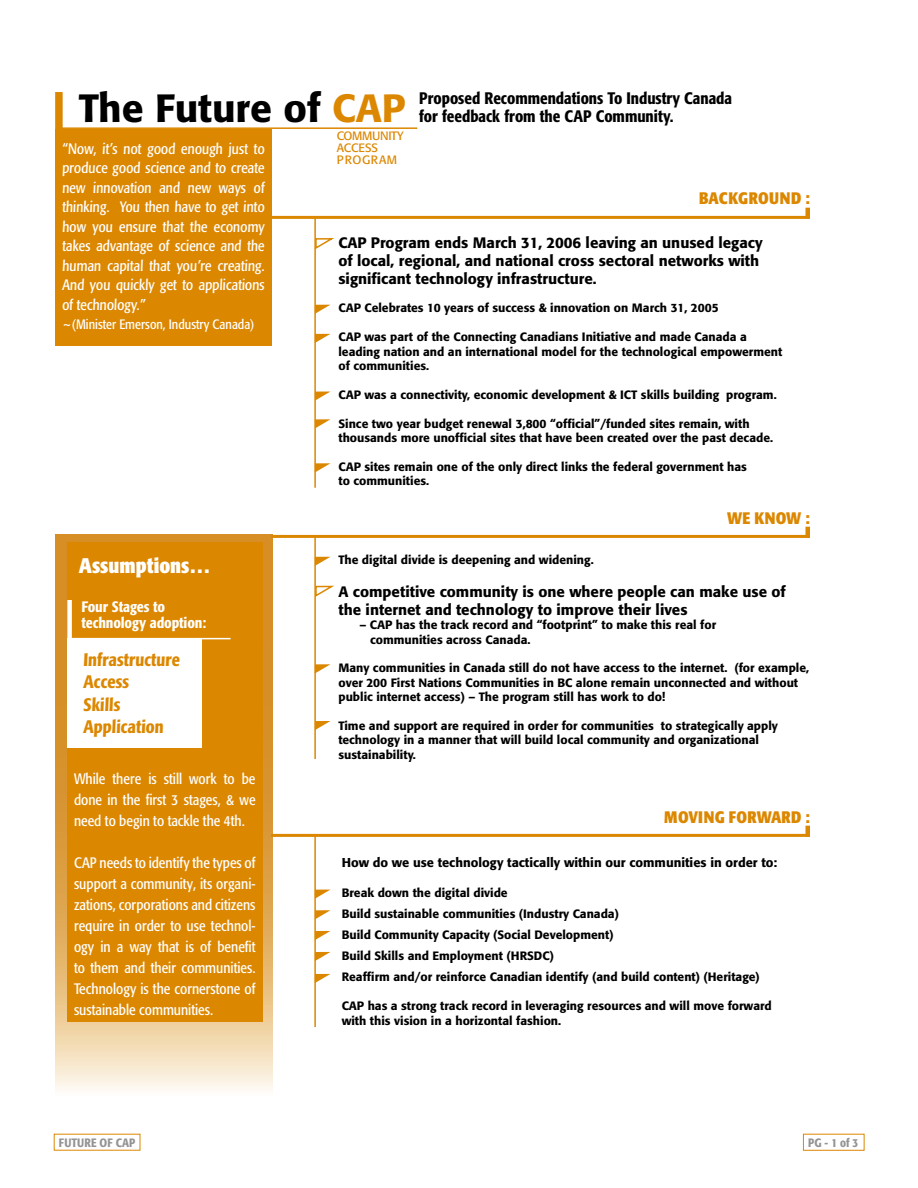
<style>
.page{position:relative;width:918px;height:1188px;background:#fff}
.page>*{position:absolute;margin:0;border:0;box-sizing:border-box;transform-origin:0 0}
.t1{font:500 39px "Formata";color:#000}
.t2{font:700 condensed 21px "Formata";color:#fff}
.t3{font:500 condensed 18px/22.5px "Formata";color:#dc8700}
.t4{font:500 condensed 16.5px/18px "Formata";color:#000}
.t5{font:700 condensed 16.5px "Formata";letter-spacing:.02em;color:#dc8700}
.t6{font:condensed 15px/21px "Formata";color:#fff;text-align:justify}
.t7{font:500 15px/18px "Formata";color:#000}
.t8{font:500 condensed 15px/16.5px "Formata";color:#fff}
.t9{font:condensed 13.5px "Formata";color:#fff}
.t10{font:500 12.75px "Formata";color:#000}
.t11{font:500 12px/14.4px "Formata";color:#000}
.t12{font:12px/12px "Formata";letter-spacing:-.02em;color:#dc8700}
.t13{font:500 condensed 12px "Formata";letter-spacing:.005em;color:#939393}
.s1{color:#dc8700}
</style>
<div class="page">
<div style="left:55px;top:92px;width:8px;height:53px;background:#dc8700"></div>
<hr style="left:61px;top:127px;width:356px;height:2px;background:#dc8700">
<div style="left:55px;top:129px;width:216px;height:216px;background:#dc8700"></div>
<svg style="left:55px;top:535px;width:218px;height:555px;background:#e9c184"></svg>
<div style="left:67px;top:542px;width:195px;height:480px;background:#dc8700"></div>
<div style="left:67px;top:638px;width:135px;height:110px;background:#fff"></div>
<div style="left:67px;top:600px;width:5px;height:39px;background:#fff"></div>
<hr style="left:68px;top:638px;width:163px;height:1px;background:#fff">
<hr style="left:806px;top:208px;width:4px;height:11px;background:#dc8700">
<hr style="left:271px;top:216px;width:539px;height:3px;background:#dc8700">
<hr style="left:314px;top:216px;width:2px;height:272px;background:#dc8700">
<svg style="left:315px;top:463px;width:15px;height:9px"></svg>
<svg style="left:315px;top:419px;width:15px;height:9px"></svg>
<svg style="left:315px;top:392px;width:15px;height:9px"></svg>
<svg style="left:315px;top:334px;width:15px;height:9px"></svg>
<svg style="left:315px;top:305px;width:15px;height:9px"></svg>
<hr style="left:806px;top:527px;width:4px;height:11px;background:#dc8700">
<hr style="left:271px;top:535px;width:539px;height:3px;background:#dc8700">
<hr style="left:314px;top:535px;width:2px;height:224px;background:#dc8700">
<svg style="left:316px;top:721px;width:14px;height:9px"></svg>
<svg style="left:315px;top:664px;width:15px;height:9px"></svg>
<svg style="left:315px;top:557px;width:15px;height:9px"></svg>
<svg style="left:314px;top:237px;width:20px;height:13px"></svg>
<svg style="left:314px;top:585px;width:20px;height:13px"></svg>
<hr style="left:806px;top:826px;width:4px;height:11px;background:#dc8700">
<hr style="left:271px;top:834px;width:539px;height:3px;background:#dc8700">
<hr style="left:314px;top:834px;width:2px;height:193px;background:#dc8700">
<svg style="left:316px;top:974px;width:14px;height:9px"></svg>
<svg style="left:315px;top:890px;width:15px;height:9px"></svg>
<svg style="left:316px;top:910px;width:14px;height:9px"></svg>
<svg style="left:316px;top:931px;width:14px;height:9px"></svg>
<svg style="left:316px;top:952px;width:14px;height:9px"></svg>
<h1 class="t1" style="left:79px;top:84px;width:328px">The Future of <span class="s1">CAP</span></h1>
<h3 class="t4" style="left:419px;top:89px;width:314px">Proposed Recommendations To Industry Canada for feedback from the CAP Community.</h3>
<p class="t6" style="left:62px;top:139px;width:205px;line-height:19.5px">“Now, it’s not good enough just to produce good science and to create new innovation and new ways of thinking. You then have to get into how you ensure that the economy takes advantage of science and the human capital that you’re creating.<br>And you quickly get to applications of technology.”</p>
<p class="t9" style="left:62px;top:316px;width:194px">~(Minister Emerson, Industry Canada)</p>
<h2 class="t2" style="left:79px;top:552px;width:133px">Assumptions…</h2>
<p class="t8" style="left:82px;top:598px;width:126px">Four Stages to technology adoption:</p>
<h3 class="t3" style="left:83px;top:648px;width:99px">Infrastructure<br>Access<br>Skills<br>Application</h3>
<p class="t6" style="left:74px;top:768px;width:183px">While there is still work to be done in the first 3 stages, &amp; we need to begin to tackle the 4th.</p>
<p class="t6" style="left:74px;top:852px;width:183px">CAP needs to identify the types of support a community, its organi&shy;zations, corporations and citizens require in order to use technol&shy;ogy in a way that is of benefit to them and their communities.<br>Technology is the cornerstone of sustainable communities.</p>
<p class="t12" style="left:337px;top:129px;width:68px">COMMUNITY<br>ACCESS<br>PROGRAM</p>
<h3 class="t5" style="left:699px;top:188px;width:112px">BACKGROUND :</h3>
<p class="t7" style="left:338px;top:233px;width:426px">CAP Program ends March 31, 2006 leaving an unused legacy of local, regional, and national cross sectoral networks with significant technology infrastructure.</p>
<p class="t11" style="left:338px;top:301px;width:382px">CAP Celebrates 10 years of success &amp; innovation on March 31, 2005</p>
<p class="t11" style="left:338px;top:330px;width:445px">CAP was part of the Connecting Canadians Initiative and made Canada a leading nation and an international model for the technological empowerment of communities.</p>
<p class="t11" style="left:338px;top:387px;width:440px">CAP was a connectivity, economic development &amp; ICT skills building program.</p>
<p class="t11" style="left:338px;top:416px;width:436px">Since two year budget renewal 3,800 “official”/funded sites remain, with thousands more unofficial sites that have been created over the past decade.</p>
<p class="t11" style="left:338px;top:459px;width:410px">CAP sites remain one of the only direct links the federal government has to communities.</p>
<h3 class="t5" style="left:727px;top:508px;width:84px">WE KNOW :</h3>
<p class="t11" style="left:338px;top:553px;width:257px">The digital divide is deepening and widening.</p>
<p class="t7" style="left:338px;top:582px;width:449px">A competitive community is one where people can make use of the internet and technology to improve their lives</p>
<p class="t11" style="left:370px;top:618px;width:348px;text-indent:-11px">– CAP has the track record and “footprint” to make this real for communities across Canada.</p>
<p class="t11" style="left:338px;top:661px;width:472px">Many communities in Canada still do not have access to the internet. (for example, over 200 First Nations Communities in BC alone remain unconnected and without public internet access) – The program still has work to do!</p>
<p class="t11" style="left:338px;top:718px;width:441px">Time and support are required in order for communities to strategically apply technology in a manner that will build local community and organizational sustainability.</p>
<h3 class="t5" style="left:664px;top:807px;width:147px">MOVING FORWARD :</h3>
<p class="t10" style="left:342px;top:855px;width:437px">How do we use technology tactically within our communities in order to:</p>
<p class="t11" style="left:342px;top:883px;width:420px;line-height:21px">Break down the digital divide<br>Build sustainable communities (Industry Canada)<br>Build Community Capacity (Social Development)<br>Build Skills and Employment (HRSDC)<br>Reaffirm and/or reinforce Canadian identify (and build content) (Heritage)</p>
<p class="t11" style="left:342px;top:999px;width:432px">CAP has a strong track record in leveraging resources and will move forward with this vision in a horizontal fashion.</p>
<p class="t13" style="left:59px;top:1135px;width:78px">FUTURE OF CAP</p>
<p class="t13" style="left:808px;top:1135px;width:52px">PG - 1 of 3</p>
</div>
